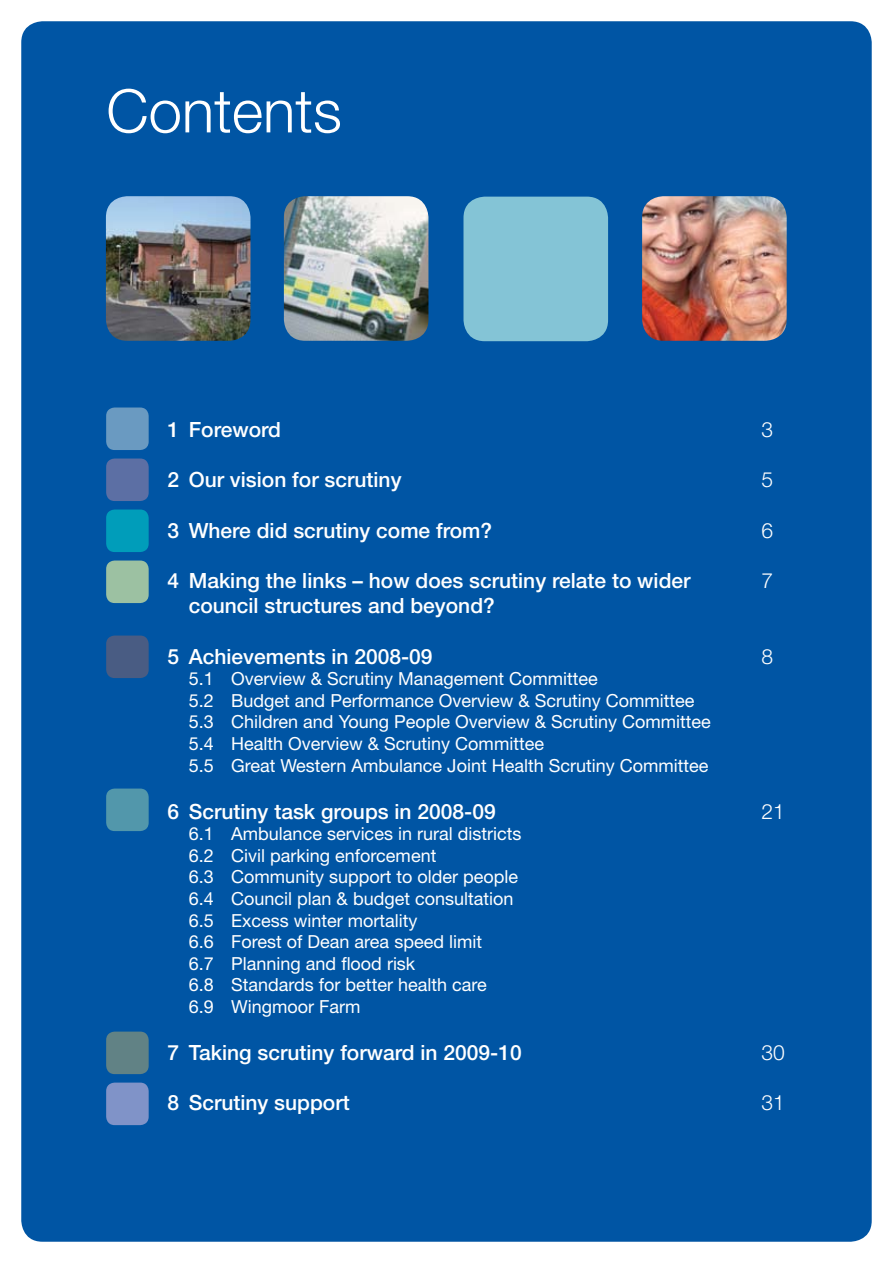
<style>
.page{position:relative;width:893px;height:1263px;background:#fff}
.page>*{position:absolute;margin:0;border:0;box-sizing:border-box;transform-origin:0 0}
.t1{font:300 60px "Helvetica Neue";color:#fff}
.t2{font:500 21px "Helvetica Neue";color:#fff}
.t3{font:300 21px "Helvetica Neue";color:#fff}
.t4{font:18px/21.6px "Helvetica Neue";color:#fff}
</style>
<div class="page">
<div style="left:21px;top:21px;width:851px;height:1221px;background:#0055a4;border-radius:21px"></div>
<div style="left:463px;top:197px;width:145px;height:144px;background:#84c4d6;border-radius:21px"></div>
<div style="left:106px;top:407px;width:43px;height:43px;background:#6a9ac1;border-radius:9px"></div>
<div style="left:106px;top:458px;width:43px;height:43px;background:#5c6fa4;border-radius:9px"></div>
<div style="left:106px;top:509px;width:43px;height:43px;background:#009dba;border-radius:9px"></div>
<div style="left:106px;top:560px;width:43px;height:43px;background:#9cc1a2;border-radius:9px"></div>
<div style="left:106px;top:635px;width:43px;height:43px;background:#495c83;border-radius:9px"></div>
<div style="left:106px;top:788px;width:43px;height:43px;background:#5297ab;border-radius:9px"></div>
<div style="left:106px;top:1031px;width:43px;height:43px;background:#618285;border-radius:9px"></div>
<div style="left:106px;top:1082px;width:43px;height:43px;background:#8093c8;border-radius:9px"></div>
<img style="left:642px;top:196px;width:145px;height:145px">
<img style="left:106px;top:196px;width:144px;height:145px">
<img style="left:284px;top:196px;width:144px;height:145px">
<h1 class="t1" style="left:106px;top:74px;width:237px">Contents</h1>
<p class="t2" style="left:167px;top:417px;width:115px">1 Foreword</p>
<p class="t3" style="left:761px;top:416px;width:13px">3</p>
<p class="t2" style="left:167px;top:467px;width:236px">2 Our vision for scrutiny</p>
<p class="t3" style="left:761px;top:467px;width:13px">5</p>
<p class="t2" style="left:167px;top:518px;width:326px">3 Where did scrutiny come from?</p>
<p class="t3" style="left:761px;top:517px;width:13px">6</p>
<p class="t2" style="left:167px;top:568px;width:525px">4 Making the links – how does scrutiny relate to wider</p>
<p class="t3" style="left:761px;top:568px;width:13px">7</p>
<p class="t2" style="left:189px;top:593px;width:308px">council structures and beyond?</p>
<p class="t2" style="left:167px;top:644px;width:267px">5 Achievements in 2008-09</p>
<p class="t3" style="left:761px;top:643px;width:13px">8</p>
<p class="t4" style="left:189px;top:668px;width:523px">5.1 Overview &amp; Scrutiny Management Committee<br>5.2 Budget and Performance Overview &amp; Scrutiny Committee 5.3 Children and Young People Overview &amp; Scrutiny Committee 5.4 Health Overview &amp; Scrutiny Committee<br>5.5 Great Western Ambulance Joint Health Scrutiny Committee</p>
<p class="t2" style="left:167px;top:798px;width:330px">6 Scrutiny task groups in 2008-09</p>
<p class="t3" style="left:761px;top:798px;width:25px">21</p>
<p class="t4" style="left:189px;top:823px;width:334px">6.1 Ambulance services in rural districts<br>6.2 Civil parking enforcement<br>6.3 Community support to older people<br>6.4 Council plan &amp; budget consultation<br>6.5 Excess winter mortality<br>6.6 Forest of Dean area speed limit<br>6.7 Planning and flood risk<br>6.8 Standards for better health care<br>6.9 Wingmoor Farm</p>
<p class="t2" style="left:167px;top:1040px;width:356px">7 Taking scrutiny forward in 2009-10</p>
<p class="t3" style="left:761px;top:1039px;width:25px">30</p>
<p class="t2" style="left:167px;top:1090px;width:184px">8 Scrutiny support</p>
<p class="t3" style="left:761px;top:1090px;width:25px">31</p>
</div>
